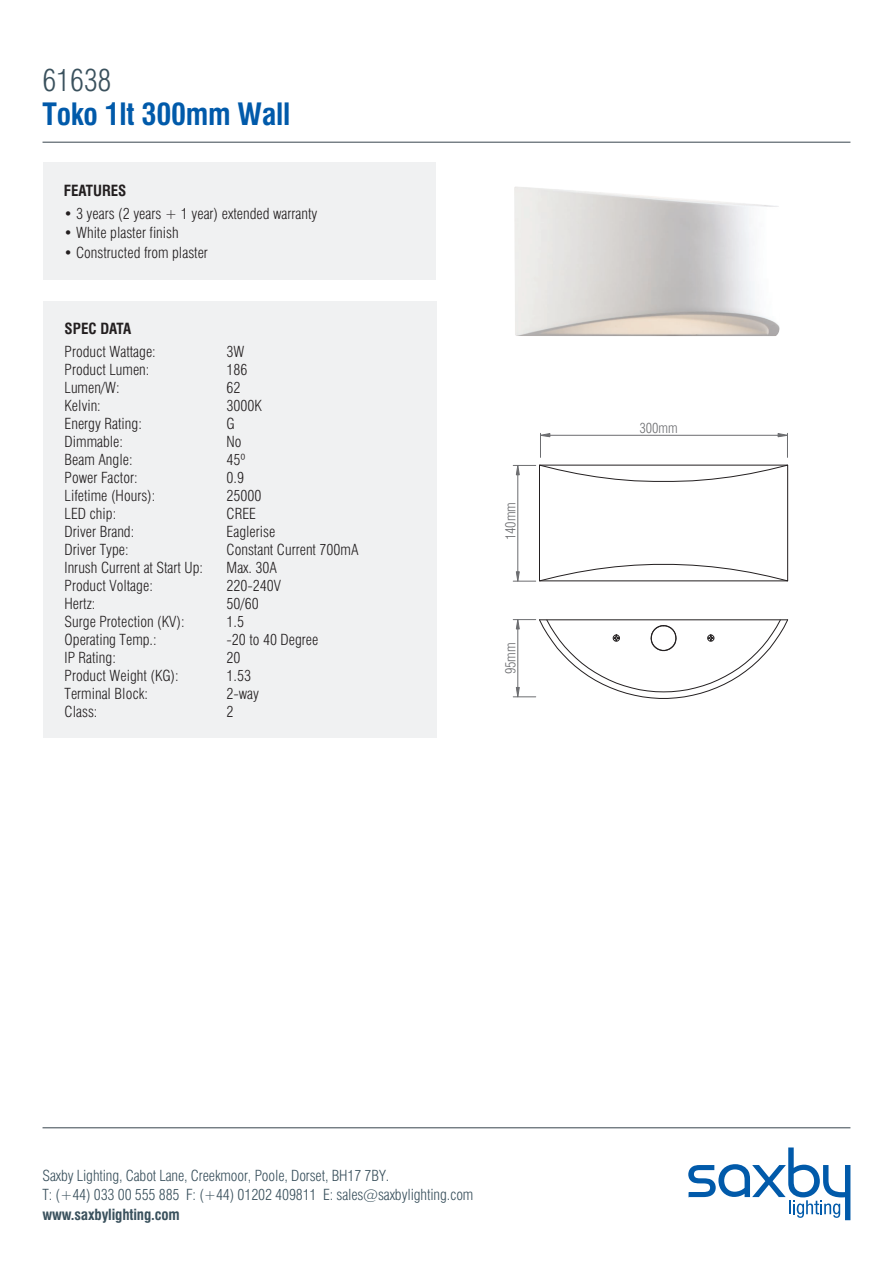
<style>
.page{position:relative;width:893px;height:1263px;background:#fff}
.page>*{position:absolute;margin:0;border:0;box-sizing:border-box;transform-origin:0 0}
.t1{font:700 condensed 30px "Swiss 721 BT";letter-spacing:-.01em;color:#015aaa}
.t2{font:300 condensed 30px "Swiss 721 BT";letter-spacing:-.01em;color:#3a515d}
.t3{font:300 condensed 15px "Swiss 721 BT";color:#231f20}
.t4{font:300 condensed 15px/19.5px "Swiss 721 BT";letter-spacing:-.01em;color:#3a515d}
.t5{font:700 condensed 15px "Swiss 721 BT";letter-spacing:-.01em;color:#3a515d}
.t6{font:700 condensed 15px "Swiss 721 BT";color:#231f20}
.t7{font:300 condensed 13.8px "Swiss 721 BT";color:#6c6d70}
</style>
<div class="page">
<hr style="left:43px;top:142px;width:807px;height:1px;background:#38454d">
<div style="left:43px;top:163px;width:393px;height:117px;background:#f0f1f2"></div>
<div style="left:43px;top:301px;width:394px;height:437px;background:#f0f1f2"></div>
<hr style="left:550px;top:435px;width:228px;height:1px;background:#6c6d70">
<svg style="left:540px;top:433px;width:10px;height:24px"></svg>
<svg style="left:778px;top:433px;width:10px;height:24px"></svg>
<hr style="left:518px;top:475px;width:1px;height:97px;background:#6c6d70">
<svg style="left:513px;top:464px;width:276px;height:18px"></svg>
<svg style="left:513px;top:563px;width:276px;height:19px"></svg>
<svg style="left:513px;top:619px;width:276px;height:80px"></svg>
<svg style="left:688px;top:1147px;width:162px;height:73px"></svg>
<hr style="left:43px;top:1127px;width:807px;height:1px;background:#38454d">
<h1 class="t2" style="left:43px;top:62px;width:70px">61638</h1>
<h1 class="t1" style="left:43px;top:96px;width:249px">Toko 1lt 300mm Wall</h1>
<p class="t6" style="left:64px;top:181px;width:64px">FEATURES</p>
<p class="t3" style="left:64px;top:204px;width:255px">• 3 years (2 years + 1 year) extended warranty</p>
<p class="t3" style="left:64px;top:224px;width:116px">• White plaster finish</p>
<p class="t3" style="left:64px;top:243px;width:146px">• Constructed from plaster</p>
<p class="t6" style="left:65px;top:320px;width:68px">SPEC DATA</p>
<p class="t3" style="left:65px;top:343px;width:93px">Product Wattage:</p>
<p class="t3" style="left:227px;top:343px;width:19px">3W</p>
<p class="t3" style="left:65px;top:361px;width:86px">Product Lumen:</p>
<p class="t3" style="left:227px;top:361px;width:23px">186</p>
<p class="t3" style="left:65px;top:379px;width:57px">Lumen/W:</p>
<p class="t3" style="left:227px;top:379px;width:16px">62</p>
<p class="t3" style="left:65px;top:397px;width:38px">Kelvin:</p>
<p class="t3" style="left:227px;top:397px;width:37px">3000K</p>
<p class="t3" style="left:65px;top:415px;width:79px">Energy Rating:</p>
<p class="t3" style="left:227px;top:415px;width:10px">G</p>
<p class="t3" style="left:65px;top:433px;width:60px">Dimmable:</p>
<p class="t3" style="left:227px;top:433px;width:17px">No</p>
<p class="t3" style="left:65px;top:451px;width:70px">Beam Angle:</p>
<p class="t3" style="left:227px;top:451px;width:21px">45º</p>
<p class="t3" style="left:65px;top:469px;width:75px">Power Factor:</p>
<p class="t3" style="left:227px;top:469px;width:19px">0.9</p>
<p class="t3" style="left:65px;top:487px;width:92px">Lifetime (Hours):</p>
<p class="t3" style="left:227px;top:487px;width:37px">25000</p>
<p class="t3" style="left:65px;top:505px;width:53px">LED chip:</p>
<p class="t3" style="left:227px;top:505px;width:31px">CREE</p>
<p class="t3" style="left:65px;top:523px;width:71px">Driver Brand:</p>
<p class="t3" style="left:227px;top:523px;width:50px">Eaglerise</p>
<p class="t3" style="left:65px;top:541px;width:66px">Driver Type:</p>
<p class="t3" style="left:227px;top:541px;width:134px">Constant Current 700mA</p>
<p class="t3" style="left:65px;top:559px;width:140px">Inrush Current at Start Up:</p>
<p class="t3" style="left:227px;top:559px;width:52px">Max. 30A</p>
<p class="t3" style="left:65px;top:577px;width:90px">Product Voltage:</p>
<p class="t3" style="left:227px;top:577px;width:56px">220-240V</p>
<p class="t3" style="left:65px;top:595px;width:32px">Hertz:</p>
<p class="t3" style="left:227px;top:595px;width:34px">50/60</p>
<p class="t3" style="left:65px;top:613px;width:121px">Surge Protection (KV):</p>
<p class="t3" style="left:227px;top:613px;width:19px">1.5</p>
<p class="t3" style="left:65px;top:631px;width:94px">Operating Temp.:</p>
<p class="t3" style="left:227px;top:631px;width:93px">-20 to 40 Degree</p>
<p class="t3" style="left:65px;top:649px;width:53px">IP Rating:</p>
<p class="t3" style="left:227px;top:649px;width:16px">20</p>
<p class="t3" style="left:65px;top:667px;width:116px">Product Weight (KG):</p>
<p class="t3" style="left:227px;top:667px;width:26px">1.53</p>
<p class="t3" style="left:65px;top:685px;width:85px">Terminal Block:</p>
<p class="t3" style="left:227px;top:685px;width:34px">2-way</p>
<p class="t3" style="left:65px;top:703px;width:34px">Class:</p>
<p class="t3" style="left:227px;top:703px;width:9px">2</p>
<p class="t7" style="left:502px;top:540px;width:40px;rotate:-90deg">140mm</p>
<p class="t7" style="left:502px;top:674px;width:33px;rotate:-90deg">95mm</p>
<p class="t7" style="left:639px;top:419px;width:40px">300mm</p>
<p class="t4" style="left:43px;top:1166px;width:432px">Saxby Lighting, Cabot Lane, Creekmoor, Poole, Dorset, BH17 7BY.<br>T: (+44) 033 00 555 885 F: (+44) 01202 409811 E: sales@saxbylighting.com</p>
<p class="t5" style="left:43px;top:1205px;width:139px">www.saxbylighting.com</p>
</div>
